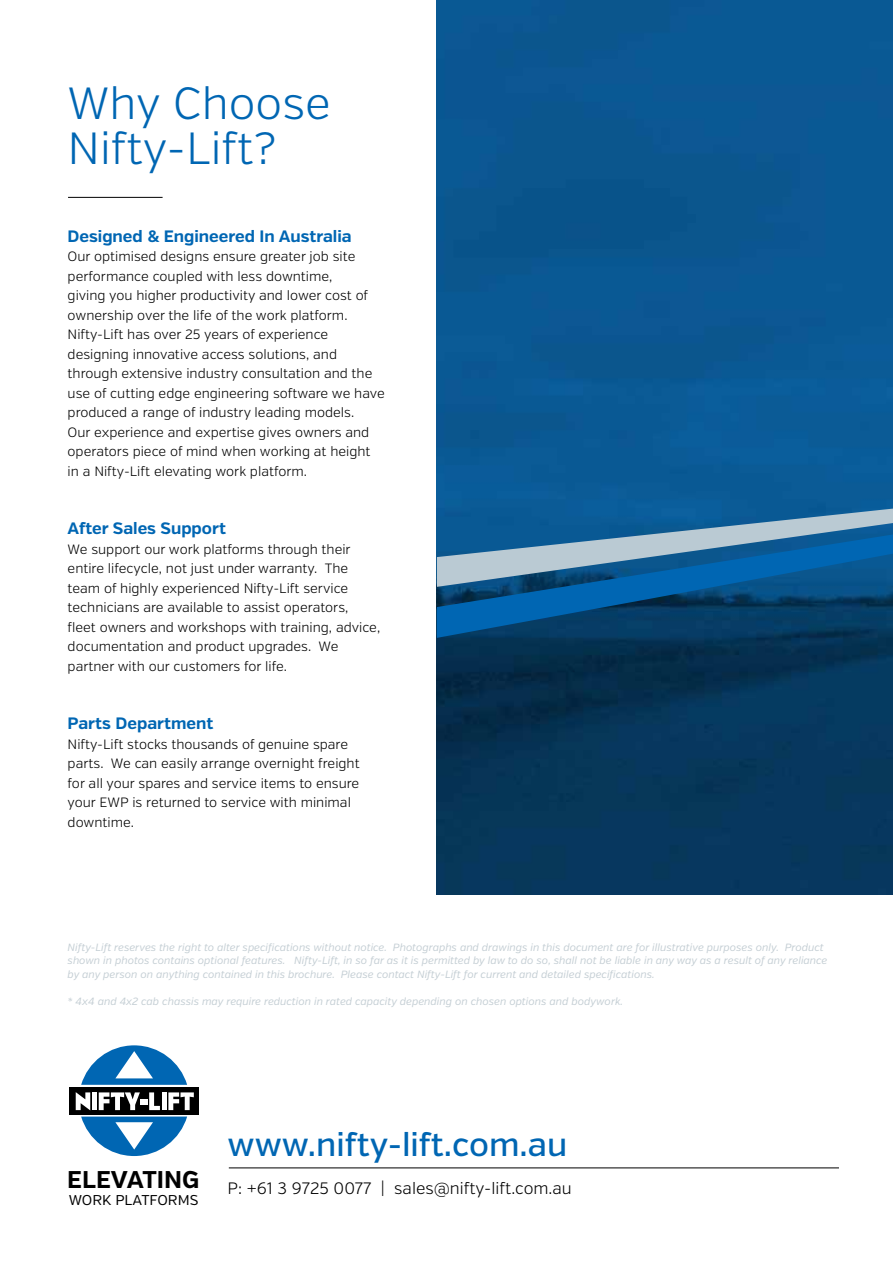
<style>
.page{position:relative;width:893px;height:1263px;background:#fff}
.page>*{position:absolute;margin:0;border:0;box-sizing:border-box;transform-origin:0 0}
.t1{font:300 45px/45px "Verb";color:#0066b3}
.t2{font:500 33px "Verb";color:#0066b3}
.t3{font:700 24.15px "Verb";color:#000}
.t4{font:700 16.5px "Verb";color:#0066b3}
.t5{font:300 16.5px "Verb";color:#000}
.t6{font:14.25px "Verb";color:#000}
.t7{font:300 13.5px/19.5px "Verb";color:#000}
.t8{font:italic 10.5px/13.5px "Verb";color:#c4ced4}
</style>
<div class="page">
<img style="left:437px;top:0;width:456px;height:894px">
<svg style="left:437px;top:451px;width:456px;height:404px;background:#063e67"></svg>
<svg style="left:437px;top:509px;width:456px;height:78px;background:#3a7aa8"></svg>
<hr style="left:229px;top:1168px;width:610px;height:1px;background:#000">
<hr style="left:68px;top:197px;width:95px;height:1px;background:#000">
<div style="left:69px;top:1087px;width:129px;height:27px;background:#000"></div>
<svg style="left:76px;top:1092px;width:14px;height:18px"></svg>
<div style="left:92px;top:1092px;width:5px;height:18px;background:#fff"></div>
<svg style="left:99px;top:1092px;width:41px;height:18px"></svg>
<div style="left:140px;top:1099px;width:8px;height:5px;background:#fff"></div>
<svg style="left:149px;top:1092px;width:11px;height:18px"></svg>
<div style="left:162px;top:1092px;width:5px;height:18px;background:#fff"></div>
<svg style="left:168px;top:1092px;width:26px;height:18px"></svg>
<svg style="left:81px;top:1045px;width:106px;height:40px"></svg>
<svg style="left:81px;top:1116px;width:106px;height:40px"></svg>
<img style="left:864px;top:578px;width:29px;height:317px">
<h1 class="t1" style="left:68px;top:81px;width:265px">Why Choose<br>Nifty-Lift?</h1>
<p class="t4" style="left:68px;top:226px;width:286px">Designed &amp; Engineered In Australia</p>
<p class="t7" style="left:68px;top:247px;width:319px">Our optimised designs ensure greater job site performance coupled with less downtime,<br>giving you higher productivity and lower cost of ownership over the life of the work platform.<br>Nifty-Lift has over 25 years of experience designing innovative access solutions, and through extensive industry consultation and the use of cutting edge engineering software we have produced a range of industry leading models.<br>Our experience and expertise gives owners and operators piece of mind when working at height in a Nifty-Lift elevating work platform.</p>
<p class="t4" style="left:68px;top:518px;width:160px">After Sales Support</p>
<p class="t7" style="left:68px;top:540px;width:314px">We support our work platforms through their entire lifecycle, not just under warranty. The team of highly experienced Nifty-Lift service technicians are available to assist operators,<br>fleet owners and workshops with training, advice, documentation and product upgrades. We partner with our customers for life.</p>
<p class="t4" style="left:68px;top:713px;width:147px">Parts Department</p>
<p class="t7" style="left:68px;top:735px;width:294px">Nifty-Lift stocks thousands of genuine spare parts. We can easily arrange overnight freight for all your spares and service items to ensure your EWP is returned to service with minimal downtime.</p>
<p class="t8" style="left:68px;top:940px;width:761px">Nifty-Lift reserves the right to alter specifications without notice. Photographs and drawings in this document are for illustrative purposes only. Product shown in photos contains optional features. Nifty-Lift, in so far as it is permitted by law to do so, shall not be liable in any way as a result of any reliance by any person on anything contained in this brochure. Please contact Nifty-Lift for current and detailed specifications.</p>
<p class="t8" style="left:68px;top:994px;width:557px">* 4x4 and 4x2 cab chassis may require reduction in rated capacity depending on chosen options and bodywork.</p>
<h3 class="t3" style="left:67px;top:1165px;width:134px">ELEVATING</h3>
<p class="t6" style="left:69px;top:1191px;width:131px">WORK PLATFORMS</p>
<h2 class="t2" style="left:228px;top:1124px;width:341px">www.nifty-lift.com.au</h2>
<p class="t5" style="left:228px;top:1178px;width:346px">P: +61 3 9725 0077 | sales@nifty-lift.com.au</p>
</div>
